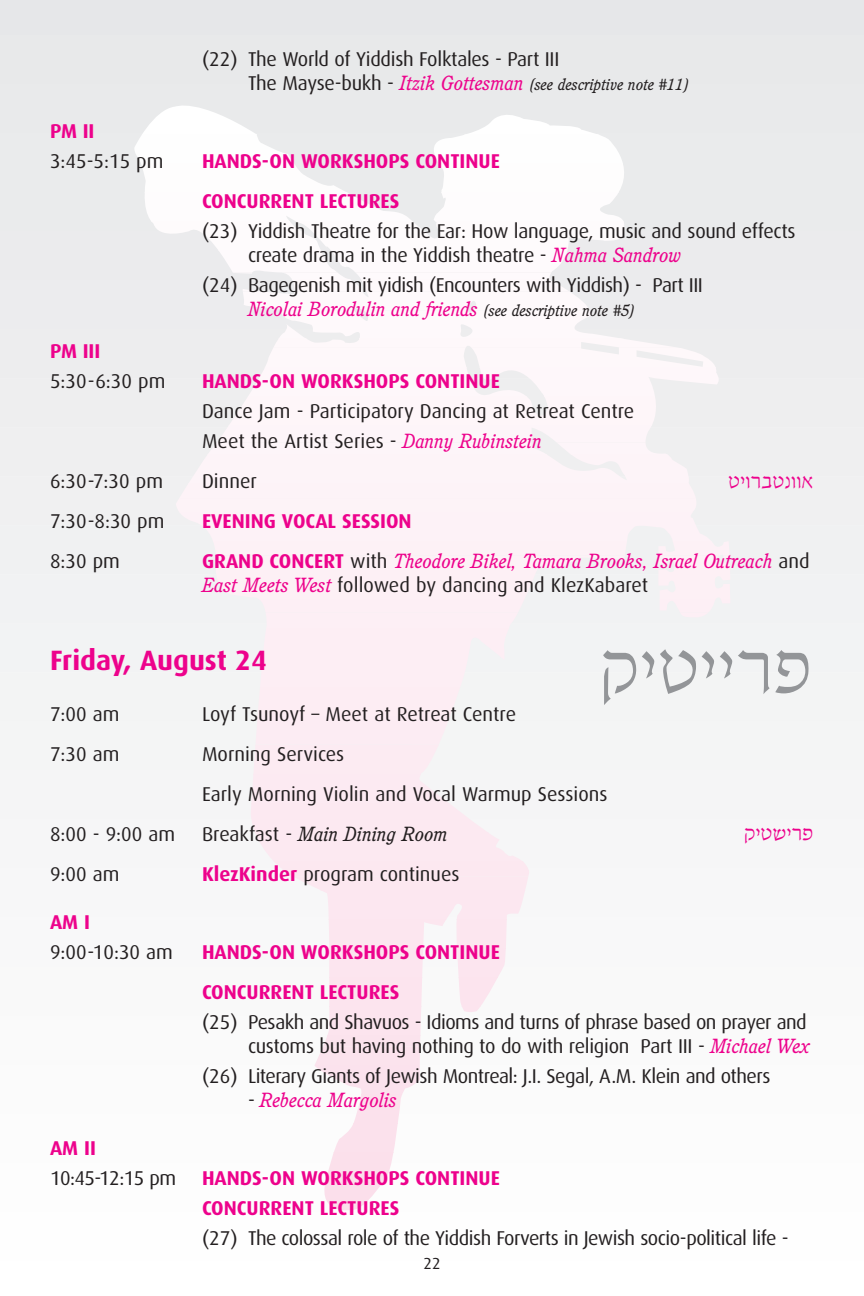
<style>
.page{position:relative;width:864px;height:1296px;background:#fff}
.page>*{position:absolute;margin:0;border:0;box-sizing:border-box;transform-origin:0 0}
.t1{font:300 84px "Ada";color:#939598}
.t2{font:700 28px "Dax";color:#ed028c}
.t3{font:300 24px "Ada";color:#ed028c}
.t4{font:20px/24px "Dax";letter-spacing:-.015em;color:#231f20}
.t5{font:700 20px/40px "Dax";color:#ed028c}
.t6{font:italic 20px "Cushing";color:#ed028c}
.t7{font:italic 20px "Cushing";color:#231f20}
.t8{font:italic 16px "Cushing";color:#231f20}
.t9{font:16px "Dax";color:#231f20}
.s1{font-family:"Dax";font-style:normal;font-size:20px}
.s2{font-size:20px;color:#ed028c}
.s3{font-family:"Cushing";font-style:italic;color:#ed028c}
.s4{font-size:16px;color:#231f20}
.s5{font-family:"Dax";font-weight:700;font-style:normal}
.s6{font-family:"Dax";font-style:normal;color:#231f20}
.s7{font-family:"Dax";font-style:normal}
.s8{font-weight:700;color:#ed028c}
</style>
<div class="page">
<div style="left:0;top:0;width:864px;height:31px;background:#e6e7e9"></div>
<div style="left:0;top:39px;width:864px;height:41px;background:#e8e9ea"></div>
<div style="left:0;top:88px;width:864px;height:41px;background:#e9eaeb"></div>
<div style="left:0;top:138px;width:864px;height:40px;background:#eaebec"></div>
<div style="left:0;top:187px;width:864px;height:40px;background:#eaebec"></div>
<div style="left:0;top:236px;width:864px;height:40px;background:#ebebed"></div>
<div style="left:0;top:285px;width:864px;height:40px;background:#ececee"></div>
<div style="left:0;top:334px;width:864px;height:40px;background:#ededee"></div>
<div style="left:0;top:383px;width:864px;height:40px;background:#eeeeef"></div>
<div style="left:0;top:432px;width:864px;height:40px;background:#efeff0"></div>
<div style="left:0;top:481px;width:864px;height:40px;background:#f0f0f1"></div>
<div style="left:0;top:530px;width:864px;height:40px;background:#f0f1f2"></div>
<div style="left:0;top:579px;width:864px;height:40px;background:#f1f2f3"></div>
<div style="left:0;top:628px;width:864px;height:40px;background:#f2f3f4"></div>
<div style="left:0;top:677px;width:864px;height:40px;background:#f3f4f4"></div>
<div style="left:0;top:726px;width:864px;height:40px;background:#f4f5f5"></div>
<div style="left:0;top:775px;width:864px;height:40px;background:#f5f5f6"></div>
<div style="left:0;top:824px;width:864px;height:40px;background:#f6f6f7"></div>
<div style="left:0;top:873px;width:864px;height:40px;background:#f7f7f8"></div>
<div style="left:0;top:922px;width:864px;height:40px;background:#f8f8f9"></div>
<div style="left:0;top:971px;width:864px;height:40px;background:#f9f9f9"></div>
<div style="left:0;top:1020px;width:864px;height:40px;background:#fafafa"></div>
<div style="left:0;top:1069px;width:864px;height:40px;background:#fbfbfb"></div>
<div style="left:314px;top:1047px;width:106px;height:18px;background:#fbe3ed"></div>
<svg style="left:314px;top:1065px;width:106px;height:29px;fill:#fbe2ed"></svg>
<svg style="left:354px;top:1094px;width:48px;height:29px"></svg>
<svg style="left:334px;top:1123px;width:64px;height:29px;fill:#fbe1ec"></svg>
<svg style="left:325px;top:1152px;width:69px;height:29px;background:#fbe3ed"></svg>
<svg style="left:324px;top:1181px;width:60px;height:29px;fill:#fbdfeb"></svg>
<div style="left:293px;top:877px;width:235px;height:14px;background:#fce8f0"></div>
<div style="left:293px;top:890px;width:235px;height:30px;background:linear-gradient(to bottom,#fbe9f1,#fbebf2)"></div>
<div style="left:293px;top:920px;width:235px;height:29px;background:linear-gradient(to right,#faedf3,#fbecf2)"></div>
<div style="left:293px;top:949px;width:235px;height:29px;background:linear-gradient(to right,#fbedf3,#fbedf3)"></div>
<svg style="left:329px;top:978px;width:168px;height:29px;fill:#fce4ee"></svg>
<svg style="left:327px;top:1007px;width:153px;height:29px;fill:#fce4ee"></svg>
<svg style="left:323px;top:1036px;width:97px;height:11px"></svg>
<hr style="left:251px;top:744px;width:278px;height:1px;background:#fcecf3">
<div style="left:251px;top:745px;width:278px;height:29px;background:#fcebf2"></div>
<div style="left:251px;top:774px;width:278px;height:29px;background:#fceaf2"></div>
<div style="left:251px;top:803px;width:278px;height:29px;background:#fce9f1"></div>
<div style="left:251px;top:832px;width:278px;height:29px;background:#fce9f1"></div>
<div style="left:251px;top:861px;width:278px;height:16px;background:#fce8f0"></div>
<div style="left:256px;top:612px;width:453px;height:17px;background:#fdeff5"></div>
<div style="left:256px;top:629px;width:453px;height:29px;background:#fdeef4"></div>
<div style="left:256px;top:658px;width:453px;height:29px;background:#f3f3f4"></div>
<div style="left:256px;top:716px;width:453px;height:28px;background:#f4f4f4"></div>
<svg style="left:215px;top:556px;width:515px;height:15px;fill:#fdf1f6"></svg>
<div style="left:215px;top:571px;width:515px;height:29px;background:#fdf0f5"></div>
<div style="left:215px;top:600px;width:515px;height:12px;background:#fdeff5"></div>
<div style="left:176px;top:499px;width:554px;height:14px;background:#fdf3f7"></div>
<div style="left:176px;top:513px;width:554px;height:29px;background:#fdf2f7"></div>
<div style="left:176px;top:542px;width:554px;height:14px;background:#fdf1f6"></div>
<svg style="left:209px;top:443px;width:447px;height:11px;fill:#fdf5f9"></svg>
<div style="left:179px;top:454px;width:517px;height:29px;background:#fdf4f8"></div>
<div style="left:179px;top:483px;width:517px;height:16px;background:#fdf3f7"></div>
<svg style="left:265px;top:348px;width:450px;height:19px;background:#fbf6f8"></svg>
<div style="left:217px;top:367px;width:505px;height:29px;background:linear-gradient(to right,#faf5f7,#faf5f7)"></div>
<svg style="left:217px;top:396px;width:505px;height:29px;fill:#fef6f9"></svg>
<div style="left:217px;top:425px;width:505px;height:17px;background:linear-gradient(to right,#fff6fb,#f5f2f4)"></div>
<div style="left:273px;top:338px;width:407px;height:10px;background:#fef8fa"></div>
<svg style="left:242px;top:291px;width:438px;height:47px"></svg>
<hr style="left:242px;top:309px;width:347px;height:2px;background:#fef9fb">
<svg style="left:233px;top:272px;width:336px;height:8px"></svg>
<svg style="left:233px;top:280px;width:336px;height:11px;fill:#fef9fb"></svg>
<svg style="left:134px;top:106px;width:508px;height:29px"></svg>
<div style="left:134px;top:135px;width:508px;height:29px;background:linear-gradient(to right,#f7f7f7,#f6f7f7)"></div>
<div style="left:134px;top:164px;width:508px;height:29px;background:linear-gradient(to right,#f8f8f8,#f7f7f7)"></div>
<svg style="left:145px;top:193px;width:479px;height:29px;fill:#fefcfd"></svg>
<svg style="left:134px;top:222px;width:508px;height:29px;fill:#fefbfc"></svg>
<div style="left:134px;top:251px;width:508px;height:21px;background:linear-gradient(to right,#f6f4f6,#f8f5f7)"></div>
<p class="t4" style="left:202px;top:48px;width:359px">(22) The World of Yiddish Folktales - Part III</p>
<p class="t8" style="left:248px;top:78px;width:443px"><span class="s1">The Mayse-bukh -</span> <span class="s2">Itzik Gottesman</span> (see descriptive note #11)</p>
<p class="t5" style="left:50px;top:112px;width:46px">PM II</p>
<p class="t4" style="left:50px;top:150px;width:115px">3:45-5:15 pm</p>
<p class="t5" style="left:202px;top:142px;width:299px">HANDS-ON WORKSHOPS CONTINUE<br>CONCURRENT LECTURES</p>
<p class="t4" style="left:248px;top:220px;width:549px;text-indent:-46px">(23) Yiddish Theatre for the Ear: How language, music and sound effects create drama in the Yiddish theatre - <span class="s3">Nahma Sandrow</span></p>
<p class="t4" style="left:202px;top:274px;width:502px">(24) Bagegenish mit yidish (Encounters with Yiddish) - Part III</p>
<p class="t6" style="left:248px;top:301px;width:388px">Nicolai Borodulin and friends <span class="s4">(see descriptive note #5)</span></p>
<p class="t5" style="left:50px;top:332px;width:52px">PM III</p>
<p class="t4" style="left:50px;top:370px;width:117px">5:30-6:30 pm</p>
<p class="t5" style="left:202px;top:362px;width:299px">HANDS-ON WORKSHOPS CONTINUE</p>
<p class="t4" style="left:202px;top:397px;width:434px;line-height:30px">Dance Jam - Participatory Dancing at Retreat Centre<br>Meet the Artist Series - <span class="s3">Danny Rubinstein</span></p>
<p class="t4" style="left:50px;top:470px;width:115px">6:30-7:30 pm</p>
<p class="t4" style="left:202px;top:470px;width:56px">Dinner</p>
<p class="t4" style="left:50px;top:510px;width:116px">7:30-8:30 pm</p>
<p class="t5" style="left:202px;top:502px;width:211px">EVENING VOCAL SESSION</p>
<p class="t4" style="left:50px;top:550px;width:72px">8:30 pm</p>
<p class="t6" style="left:202px;top:553px;width:609px"><span class="s5">GRAND CONCERT</span> <span class="s6">with</span> Theodore Bikel, Tamara Brooks, Israel Outreach <span class="s6">and</span></p>
<p class="t4" style="left:202px;top:574px;width:448px"><span class="s3">East Meets West</span> followed by dancing and KlezKabaret</p>
<p class="t3" style="left:729px;top:465px;width:87px">yhurcybuut</p>
<h2 class="t2" style="left:50px;top:648px;width:218px">Friday, August 24</h2>
<p class="t4" style="left:50px;top:704px;width:71px">7:00 am</p>
<p class="t4" style="left:202px;top:704px;width:316px">Loyf Tsunoyf – Meet at Retreat Centre</p>
<p class="t4" style="left:50px;top:744px;width:71px">7:30 am</p>
<p class="t4" style="left:202px;top:736px;width:407px;line-height:40px">Morning Services<br>Early Morning Violin and Vocal Warmup Sessions</p>
<p class="t4" style="left:50px;top:824px;width:127px">8:00 - 9:00 am</p>
<p class="t7" style="left:202px;top:826px;width:247px"><span class="s7">Breakfast -</span> Main Dining Room</p>
<p class="t4" style="left:50px;top:864px;width:71px">9:00 am</p>
<p class="t4" style="left:202px;top:864px;width:259px"><span class="s8">KlezKinder</span> program continues</p>
<p class="t5" style="left:50px;top:904px;width:42px">AM I</p>
<p class="t4" style="left:50px;top:942px;width:124px">9:00-10:30 am</p>
<p class="t5" style="left:202px;top:934px;width:299px">HANDS-ON WORKSHOPS CONTINUE<br>CONCURRENT LECTURES</p>
<p class="t4" style="left:202px;top:1012px;width:610px;text-align:right">(25) Pesakh and Shavuos - Idioms and turns of phrase based on prayer and customs but having nothing to do with religion Part III - <span class="s3">Michael Wex</span></p>
<p class="t4" style="left:202px;top:1066px;width:570px">(26) Literary Giants of Jewish Montreal: J.I. Segal, A.M. Klein and others</p>
<p class="t6" style="left:248px;top:1092px;width:151px"><span class="s6">-</span> Rebecca Margolis</p>
<p class="t5" style="left:50px;top:1130px;width:47px">AM II</p>
<p class="t4" style="left:50px;top:1168px;width:128px">10:45-12:15 pm</p>
<p class="t5" style="left:202px;top:1165px;width:299px;line-height:30px">HANDS-ON WORKSHOPS CONTINUE<br>CONCURRENT LECTURES</p>
<p class="t4" style="left:202px;top:1228px;width:588px">(27) The colossal role of the Yiddish Forverts in Jewish socio-political life -</p>
<h1 class="t1" style="left:603px;top:614px;width:212px">ehyhhrp</h1>
<p class="t3" style="left:745px;top:818px;width:70px">ehyahrp</p>
<p class="t9" style="left:424px;top:1256px;width:18px">22</p>
</div>
